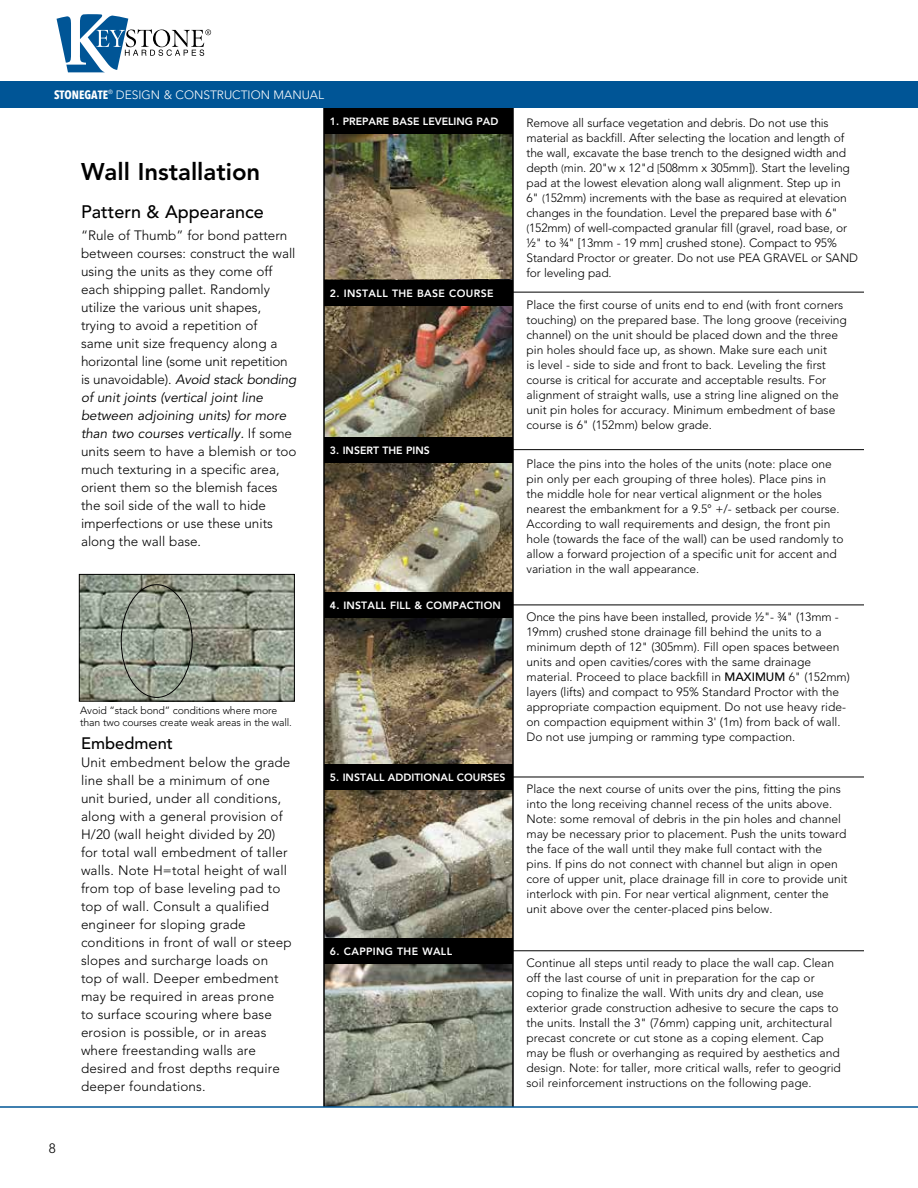
<style>
.page{position:relative;width:918px;height:1188px;background:#fff}
.page>*{position:absolute;margin:0;border:0;box-sizing:border-box;transform-origin:0 0}
.t1{font:800 24px "Avenir";color:#000}
.t2{font:500 18px "Avenir";color:#000}
.t3{font:500 16.5px "Avenir";color:#000}
.t4{font:300 13.5px/18px "Avenir";letter-spacing:.01em;color:#000}
.t5{font:300 12px/15px "Avenir";color:#000}
.t6{font:300 12px "Avenir";color:#fff}
.t7{font:300 10.5px/12px "Avenir";letter-spacing:-.015em;color:#000}
.t8{font:800 10.5px "Avenir";color:#fff}
.t9{font:800 10.5px "Avenir";letter-spacing:.035em;color:#fff}
.t10{font:800 10.5px "Avenir";letter-spacing:.02em;color:#fff}
.s1{font-family:"Avenir Next Condensed";font-weight:700}
.s2{font-weight:400;font-style:italic}
.s3{font-size:10.5px}
.s4{font-weight:500}
</style>
<div class="page">
<div style="left:0;top:81px;width:918px;height:27px;background:#005596"></div>
<svg style="left:57px;top:14px;width:154px;height:58px"></svg>
<img style="left:81px;top:576px;width:212px;height:124px">
<div style="left:79px;top:574px;width:216px;height:128px;border:1px solid #000"></div>
<hr style="left:510px;top:292px;width:354px;height:1px;background:#000">
<hr style="left:510px;top:449px;width:354px;height:1px;background:#000">
<hr style="left:510px;top:605px;width:354px;height:1px;background:#000">
<hr style="left:510px;top:777px;width:354px;height:1px;background:#000">
<hr style="left:510px;top:950px;width:354px;height:1px;background:#000">
<img style="left:325px;top:618px;width:187px;height:488px">
<img style="left:325px;top:134px;width:187px;height:303px">
<img style="left:325px;top:463px;width:187px;height:130px">
<hr style="left:512px;top:108px;width:2px;height:999px;background:#000">
<hr style="left:323px;top:108px;width:2px;height:999px;background:#000">
<div style="left:325px;top:938px;width:188px;height:26px;background:#000"></div>
<div style="left:325px;top:108px;width:188px;height:26px;background:#000"></div>
<div style="left:325px;top:280px;width:188px;height:25px;background:#000"></div>
<div style="left:325px;top:437px;width:188px;height:26px;background:#000"></div>
<div style="left:325px;top:593px;width:188px;height:25px;background:#000"></div>
<div style="left:325px;top:765px;width:188px;height:25px;background:#000"></div>
<hr style="left:0;top:1106px;width:918px;height:2px;background:#005596">
<p class="t6" style="left:54px;top:88px;width:272px"><span class="s1">STONEGATE</span><sup>®</sup> DESIGN &amp; CONSTRUCTION MANUAL</p>
<h1 class="t1" style="left:81px;top:158px;width:181px">Wall Installation</h1>
<h2 class="t2" style="left:81px;top:201px;width:184px">Pattern &amp; Appearance</h2>
<p class="t4" style="left:81px;top:226px;width:217px">“Rule of Thumb” for bond pattern between courses: construct the wall using the units as they come off each shipping pallet. Randomly utilize the various unit shapes, trying to avoid a repetition of<br>same unit size frequency along a horizontal line (some unit repetition is unavoidable). <span class="s2">Avoid stack bonding of unit joints (vertical joint line between adjoining units) for more than two courses vertically.</span> If some units seem to have a blemish or too much texturing in a specific area, orient them so the blemish faces the soil side of the wall to hide imperfections or use these units along the wall base.</p>
<p class="t8" style="left:330px;top:115px;width:170px">1. PREPARE BASE LEVELING PAD</p>
<p class="t9" style="left:330px;top:287px;width:165px">2. INSTALL THE BASE COURSE</p>
<p class="t8" style="left:330px;top:444px;width:101px">3. INSERT THE PINS</p>
<p class="t10" style="left:330px;top:600px;width:173px">4. INSTALL FILL &amp; COMPACTION</p>
<p class="t4" style="left:49px;top:1139px;width:9px">8</p>
<p class="t7" style="left:80px;top:705px;width:213px">Avoid “stack bond” conditions where more than two courses create weak areas in the wall.</p>
<h3 class="t3" style="left:81px;top:734px;width:93px">Embedment</h3>
<p class="t4" style="left:81px;top:753px;width:212px">Unit embedment below the grade line shall be a minimum of one unit buried, under all conditions, along with a general provision of<br>H/20 (wall height divided by 20) for total wall embedment of taller walls. Note H=total height of wall from top of base leveling pad to top of wall. Consult a qualified engineer for sloping grade conditions in front of wall or steep slopes and surcharge loads on top of wall. Deeper embedment may be required in areas prone<br>to surface scouring where base erosion is possible, or in areas where freestanding walls are desired and frost depths require deeper foundations.</p>
<p class="t8" style="left:330px;top:772px;width:177px">5. INSTALL ADDITIONAL COURSES</p>
<p class="t9" style="left:330px;top:945px;width:124px">6. CAPPING THE WALL</p>
<p class="t5" style="left:526px;top:116px;width:333px">Remove all surface vegetation and debris. Do not use this material as backfill. After selecting the location and length of the wall, excavate the base trench to the designed width and depth <span class="s3">(</span>min. 20"w x 12"d <span class="s3">[</span>508mm x 305mm]). Start the leveling pad at the lowest elevation along wall alignment. Step up in<br>6" <span class="s3">(</span>152mm) increments with the base as required at elevation changes in the foundation. Level the prepared base with 6" <span class="s3">(</span>152mm) of well-compacted granular fill (gravel, road base, or ½" to ¾" [13mm - 19 mm] crushed stone). Compact to 95% Standard Proctor or greater. Do not use PEA GRAVEL or SAND for leveling pad.</p>
<p class="t5" style="left:526px;top:298px;width:322px">Place the first course of units end to end (with front corners touching) on the prepared base. The long groove (receiving channel) on the unit should be placed down and the three pin holes should face up, as shown. Make sure each unit<br>is level - side to side and front to back. Leveling the first course is critical for accurate and acceptable results. For alignment of straight walls, use a string line aligned on the unit pin holes for accuracy. Minimum embedment of base course is 6" (152mm) below grade.</p>
<p class="t5" style="left:526px;top:456px;width:319px">Place the pins into the holes of the units (note: place one pin only per each grouping of three holes). Place pins in the middle hole for near vertical alignment or the holes nearest the embankment for a 9.5° +/- setback per course.<br>According to wall requirements and design, the front pin hole (towards the face of the wall) can be used randomly to allow a forward projection of a specific unit for accent and variation in the wall appearance.</p>
<p class="t5" style="left:526px;top:610px;width:325px">Once the pins have been installed, provide ½"- ¾" (13mm - 19mm) crushed stone drainage fill behind the units to a minimum depth of 12" (305mm). Fill open spaces between units and open cavities/cores with the same drainage material. Proceed to place backfill in <span class="s4">MAXIMUM</span> 6" (152mm) layers (lifts) and compact to 95% Standard Proctor with the appropriate compaction equipment. Do not use heavy ride&shy;on compaction equipment within 3' (1m) from back of wall.<br>Do not use jumping or ramming type compaction.</p>
<p class="t5" style="left:526px;top:781px;width:323px">Place the next course of units over the pins, fitting the pins into the long receiving channel recess of the units above.<br>Note: some removal of debris in the pin holes and channel may be necessary prior to placement. Push the units toward the face of the wall until they make full contact with the pins. If pins do not connect with channel but align in open core of upper unit, place drainage fill in core to provide unit interlock with pin. For near vertical alignment, center the unit above over the center-placed pins below.</p>
<p class="t5" style="left:526px;top:955px;width:316px">Continue all steps until ready to place the wall cap. Clean off the last course of unit in preparation for the cap or coping to finalize the wall. With units dry and clean, use exterior grade construction adhesive to secure the caps to the units. Install the 3" (76mm) capping unit, architectural precast concrete or cut stone as a coping element. Cap may be flush or overhanging as required by aesthetics and design. Note: for taller, more critical walls, refer to geogrid soil reinforcement instructions on the following page.</p>
</div>
